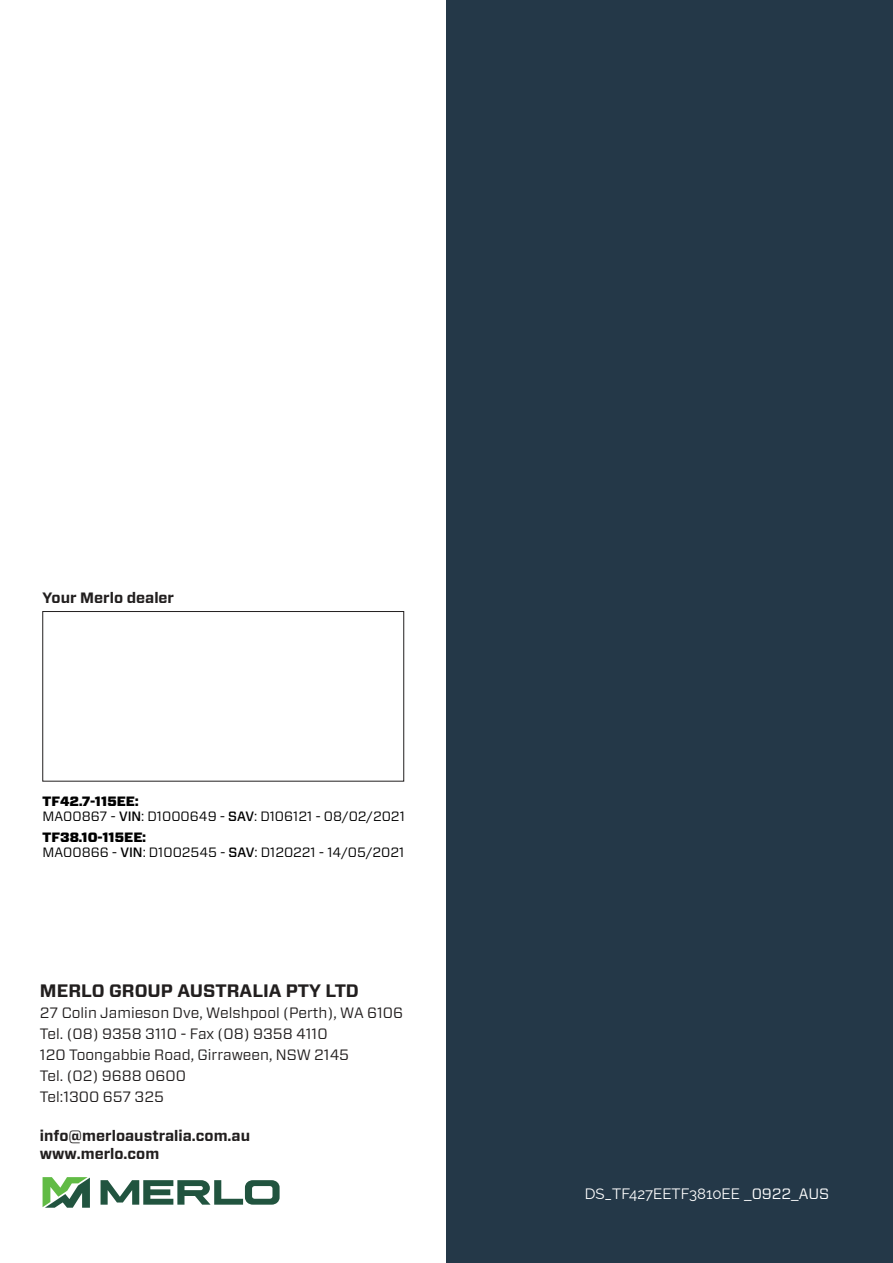
<style>
.page{position:relative;width:893px;height:1263px;background:#fff}
.page>*{position:absolute;margin:0;border:0;box-sizing:border-box;transform-origin:0 0}
.t1{font:700 18px "Forza";color:#221f1f}
.t2{font:15px/21px "Forza";color:#221f1f}
.t3{font:700 15px/18px "Forza";color:#221f1f}
.t4{font:15px "Raleway";color:#fff}
.t5{font:13.5px/15px "Forza";color:#000}
.s1{font-weight:900}
.s2{font-weight:500}
.s3{font-family:"Forza"}
</style>
<div class="page">
<div style="left:446px;top:0;width:447px;height:1263px;background:#243848"></div>
<svg style="left:101px;top:1180px;width:179px;height:25px"></svg>
<svg style="left:43px;top:1177px;width:47px;height:31px"></svg>
<div style="left:43px;top:611px;width:361px;height:170px;border:1px solid #221f1f"></div>
<p class="t3" style="left:43px;top:589px;width:133px">Your Merlo dealer</p>
<p class="t5" style="left:43px;top:795px;width:364px"><span class="s1">TF42.7-115EE:<br></span>MA00867 - <span class="s2">VIN</span>: D1000649 - <span class="s2">SAV</span>: D106121 - 08/02/2021</p>
<p class="t5" style="left:43px;top:831px;width:363px"><span class="s1">TF38.10-115EE:<br></span>MA00866 - <span class="s2">VIN</span>: D1002545 - <span class="s2">SAV</span>: D120221 - 14/05/2021</p>
<p class="t1" style="left:40px;top:983px;width:320px">MERLO GROUP AUSTRALIA PTY LTD</p>
<p class="t2" style="left:40px;top:1003px;width:365px">27 Colin Jamieson Dve, Welshpool (Perth), WA 6106<br>Tel. (08) 9358 3110 - Fax (08) 9358 4110<br>120 Toongabbie Road, Girraween, NSW 2145<br>Tel. (02) 9688 0600<br>Tel:1300 657 325</p>
<p class="t3" style="left:40px;top:1127px;width:212px">info@merloaustralia.com.au www.merlo.com</p>
<p class="t4" style="left:585px;top:1188px;width:246px">DS_TF427EETF3810EE <span class="s3">_0922_AUS</span></p>
</div>
